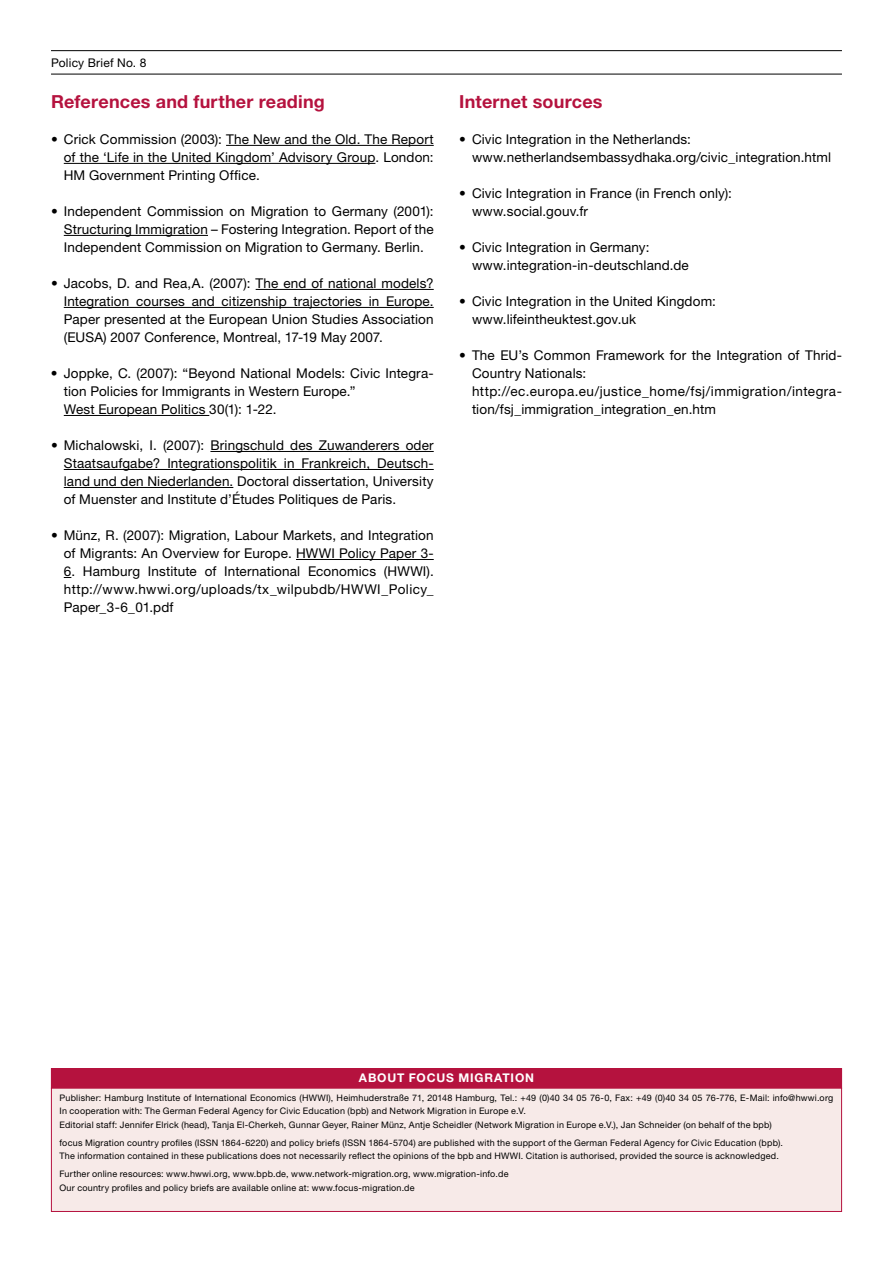
<style>
.page{position:relative;width:893px;height:1263px;background:#fff}
.page>*{position:absolute;margin:0;border:0;box-sizing:border-box;transform-origin:0 0}
.t1{font:700 18px "Helvetica Neue LT Pro";letter-spacing:.015em;color:#b5123e}
.t2{font:13.5px/18px "Helvetica Neue LT Pro";letter-spacing:.01em;color:#000}
.t3{font:700 12px "Helvetica Neue LT Pro";letter-spacing:.07em;color:#fff}
.t4{font:12px "Helvetica Neue LT Pro";letter-spacing:.02em;color:#000}
.t5{font:9px/13.5px "Helvetica Neue LT Pro";letter-spacing:.025em;color:#000}
</style>
<div class="page">
<hr style="left:226px;top:145px;width:208px;height:1px;background:#000">
<hr style="left:64px;top:163px;width:311px;height:1px;background:#000">
<hr style="left:64px;top:235px;width:144px;height:1px;background:#000">
<hr style="left:256px;top:289px;width:178px;height:1px;background:#000">
<hr style="left:64px;top:307px;width:370px;height:1px;background:#000">
<hr style="left:64px;top:415px;width:145px;height:1px;background:#000">
<hr style="left:210px;top:451px;width:224px;height:1px;background:#000">
<hr style="left:64px;top:469px;width:370px;height:1px;background:#000">
<hr style="left:64px;top:487px;width:169px;height:1px;background:#000">
<hr style="left:296px;top:559px;width:138px;height:1px;background:#000">
<hr style="left:51px;top:50px;width:791px;height:1px;background:#000">
<hr style="left:51px;top:74px;width:791px;height:1px;background:#000">
<div style="left:51px;top:1069px;width:791px;height:19px;background:#b5123e"></div>
<div style="left:51px;top:1068px;width:791px;height:20px;border:1px solid #b5123e"></div>
<div style="left:51px;top:1088px;width:791px;height:123px;background:#f7eae8"></div>
<div style="left:51px;top:1088px;width:791px;height:124px;border:1px solid #b5123e"></div>
<p class="t4" style="left:51px;top:55px;width:97px">Policy Brief No. 8</p>
<h1 class="t1" style="left:51px;top:90px;width:275px">References and further reading</h1>
<p class="t2" style="left:64px;top:130px;width:371px;text-align:justify;text-indent:-13px">• Crick Commission (2003): The New and the Old. The Report of the ‘Life in the United Kingdom’ Advisory Group. London:<br>HM Government Printing Office.</p>
<p class="t2" style="left:64px;top:202px;width:371px;text-align:justify;text-indent:-13px">• Independent Commission on Migration to Germany (2001):<br>Structuring Immigration – Fostering Integration. Report of the Independent Commission on Migration to Germany. Berlin.</p>
<p class="t2" style="left:64px;top:274px;width:371px;text-align:justify;text-indent:-13px">• Jacobs, D. and Rea,A. (2007): The end of national models?<br>Integration courses and citizenship trajectories in Europe.<br>Paper presented at the European Union Studies Association (EUSA) 2007 Conference, Montreal, 17-19 May 2007.</p>
<p class="t2" style="left:64px;top:364px;width:371px;text-indent:-13px">• Joppke, C. (2007): “Beyond National Models: Civic Integra&shy;tion Policies for Immigrants in Western Europe.”<br>West European Politics 30(1): 1-22.</p>
<p class="t2" style="left:64px;top:436px;width:371px;text-align:justify;text-indent:-13px">• Michalowski, I. (2007): Bringschuld des Zuwanderers oder Staatsaufgabe? Integrationspolitik in Frankreich, Deutsch&shy;land und den Niederlanden. Doctoral dissertation, University of Muenster and Institute d’Études Politiques de Paris.</p>
<p class="t2" style="left:51px;top:526px;width:384px;text-align:right">• Münz, R. (2007): Migration, Labour Markets, and Integration of Migrants: An Overview for Europe. HWWI Policy Paper 3-</p>
<p class="t2" style="left:64px;top:562px;width:371px;text-align:justify">6. Hamburg Institute of International Economics (HWWI). http://www.hwwi.org/uploads/tx_wilpubdb/HWWI_Policy_ Paper_3-6_01.pdf</p>
<h1 class="t1" style="left:459px;top:90px;width:145px">Internet sources</h1>
<p class="t2" style="left:472px;top:130px;width:361px;text-indent:-13px">• Civic Integration in the Netherlands: www.netherlandsembassydhaka.org/civic_integration.html</p>
<p class="t2" style="left:472px;top:184px;width:262px;text-indent:-13px">• Civic Integration in France (in French only): www.social.gouv.fr</p>
<p class="t2" style="left:472px;top:238px;width:218px;text-indent:-13px">• Civic Integration in Germany: www.integration-in-deutschland.de</p>
<p class="t2" style="left:472px;top:292px;width:245px;text-indent:-13px">• Civic Integration in the United Kingdom: www.lifeintheuktest.gov.uk</p>
<p class="t2" style="left:472px;top:346px;width:371px;text-indent:-13px">• The EU’s Common Framework for the Integration of Thrid-Country Nationals: http://ec.europa.eu/justice_home/fsj/immigration/integra&shy;tion/fsj_immigration_integration_en.htm</p>
<p class="t3" style="left:359px;top:1071px;width:177px">ABOUT FOCUS MIGRATION</p>
<p class="t5" style="left:60px;top:1090px;width:775px">Publisher: Hamburg Institute of International Economics (HWWI), Heimhuderstraße 71, 20148 Hamburg, Tel.: +49 (0)40 34 05 76-0, Fax: +49 (0)40 34 05 76-776, E-Mail: info@hwwi.org<br>In cooperation with: The German Federal Agency for Civic Education (bpb) and Network Migration in Europe e.V.<br>Editorial staff: Jennifer Elrick (head), Tanja El-Cherkeh, Gunnar Geyer, Rainer Münz, Antje Scheidler (Network Migration in Europe e.V.), Jan Schneider (on behalf of the bpb)</p>
<p class="t5" style="left:60px;top:1135px;width:725px">focus Migration country profiles (ISSN 1864-6220) and policy briefs (ISSN 1864-5704) are published with the support of the German Federal Agency for Civic Education (bpb).<br>The information contained in these publications does not necessarily reflect the opinions of the bpb and HWWI. Citation is authorised, provided the source is acknowledged.</p>
<p class="t5" style="left:60px;top:1167px;width:450px">Further online resources: www.hwwi.org, www.bpb.de, www.network-migration.org, www.migration-info.de<br>Our country profiles and policy briefs are available online at: www.focus-migration.de</p>
</div>
